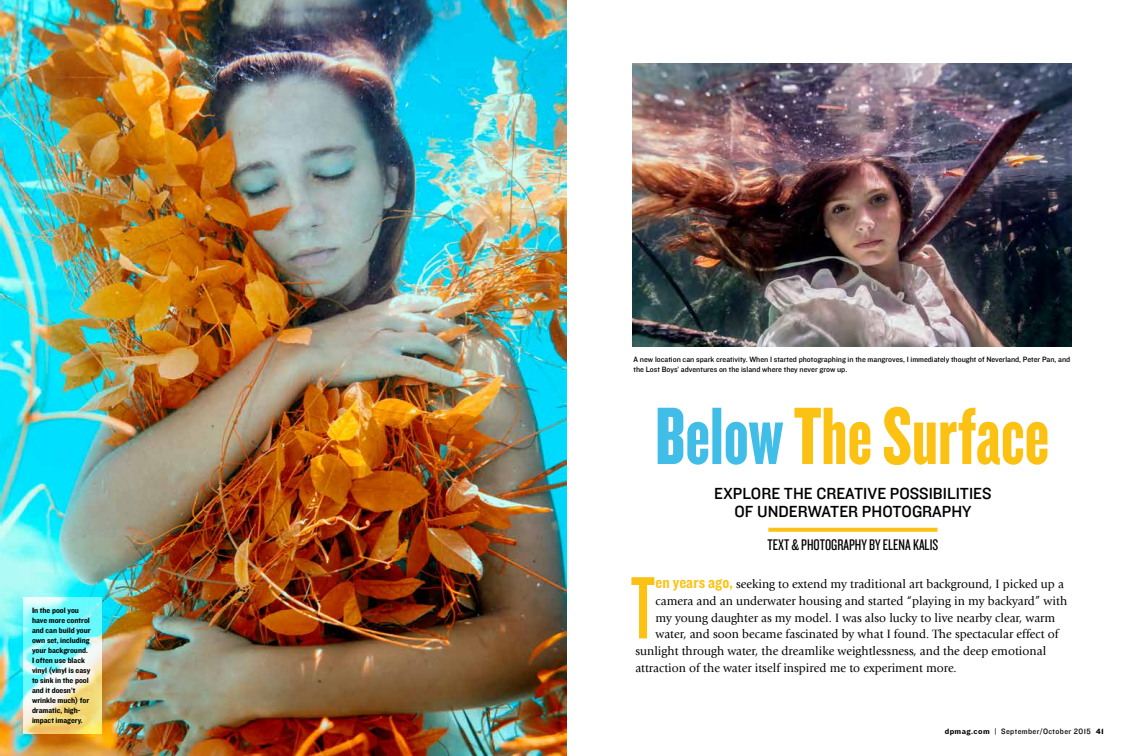
<style>
.page{position:relative;width:1134px;height:756px;background:#fff}
.page>*{position:absolute;margin:0;border:0;box-sizing:border-box;transform-origin:0 0}
.t1{font:92px "Knockout HTF47 Bantamweight";color:#fcc213}
.t2{font:84.5px "Knockout HTF68 Full Featherw";color:#fcc213}
.t3{font:16.7px/18.1px "Knockout HTF31 Junior Middle";color:#000;text-align:center}
.t4{font:16px "Knockout HTF28 Junior Feathe";color:#000}
.t5{font:12.5px "Giovanni Std";color:#000}
.t6{font:8px/10px "Knockout HTF51 Middleweight";color:#000}
.t7{font:8px/10px "Knockout HTF31 Junior Middle";color:#000}
.t8{font:8px "Knockout HTF31 Junior Middle";letter-spacing:.05em;color:#000}
.s1{color:#41bee8}
.s2{font-family:"Knockout HTF50 Welterweight";font-size:16.7px;color:#fcc213}
.s3{font-family:"Knockout HTF52 Cruiserweigh"}
</style>
<div class="page">
<img style="left:0;top:0;width:567px;height:756px">
<svg style="left:23px;top:597px;width:79px;height:137px;background:#b9f0d8"></svg>
<img style="left:633px;top:64px;width:439px;height:283px">
<svg style="left:768px;top:528px;width:170px;height:4px"></svg>
<p class="t6" style="left:32px;top:606px;width:60px">In the pool you have more control and can build your own set, including your background.<br>I often use black vinyl (vinyl is easy to sink in the pool and it doesn’t wrinkle much) for dramatic, high&shy;impact imagery.</p>
<p class="t7" style="left:634px;top:354px;width:438px">A new location can spark creativity. When I started photographing in the mangroves, I immediately thought of Neverland, Peter Pan, and the Lost Boys’ adventures on the island where they never grow up.</p>
<h2 class="t2" style="left:655px;top:393px;width:396px"><span class="s1">Below</span> The Surface</h2>
<h3 class="t3" style="left:714px;top:485px;width:279px">EXPLORE THE CREATIVE POSSIBILITIES<br>OF UNDERWATER PHOTOGRAPHY</h3>
<p class="t4" style="left:768px;top:536px;width:172px">TEXT &amp; PHOTOGRAPHY BY ELENA KALIS</p>
<h1 class="t1" style="left:631px;top:562px;width:26px">T</h1>
<p class="t5" style="left:656px;top:577px;width:410px"><span class="s2">en years ago,</span> seeking to extend my traditional art background, I picked up a</p>
<p class="t5" style="left:656px;top:594px;width:413px">camera and an underwater housing and started “playing in my backyard” with</p>
<p class="t5" style="left:656px;top:611px;width:401px">my young daughter as my model. I was also lucky to live nearby clear, warm</p>
<p class="t5" style="left:656px;top:627px;width:404px">water, and soon became fascinated by what I found. The spectacular effect of</p>
<p class="t5" style="left:635px;top:644px;width:412px">sunlight through water, the dreamlike weightlessness, and the deep emotional</p>
<p class="t5" style="left:635px;top:661px;width:323px">attraction of the water itself inspired me to experiment more.</p>
<p class="t8" style="left:945px;top:727px;width:161px"><span class="s3">dpmag.com</span> | September/October 2015 <span class="s3">41</span></p>
</div>
